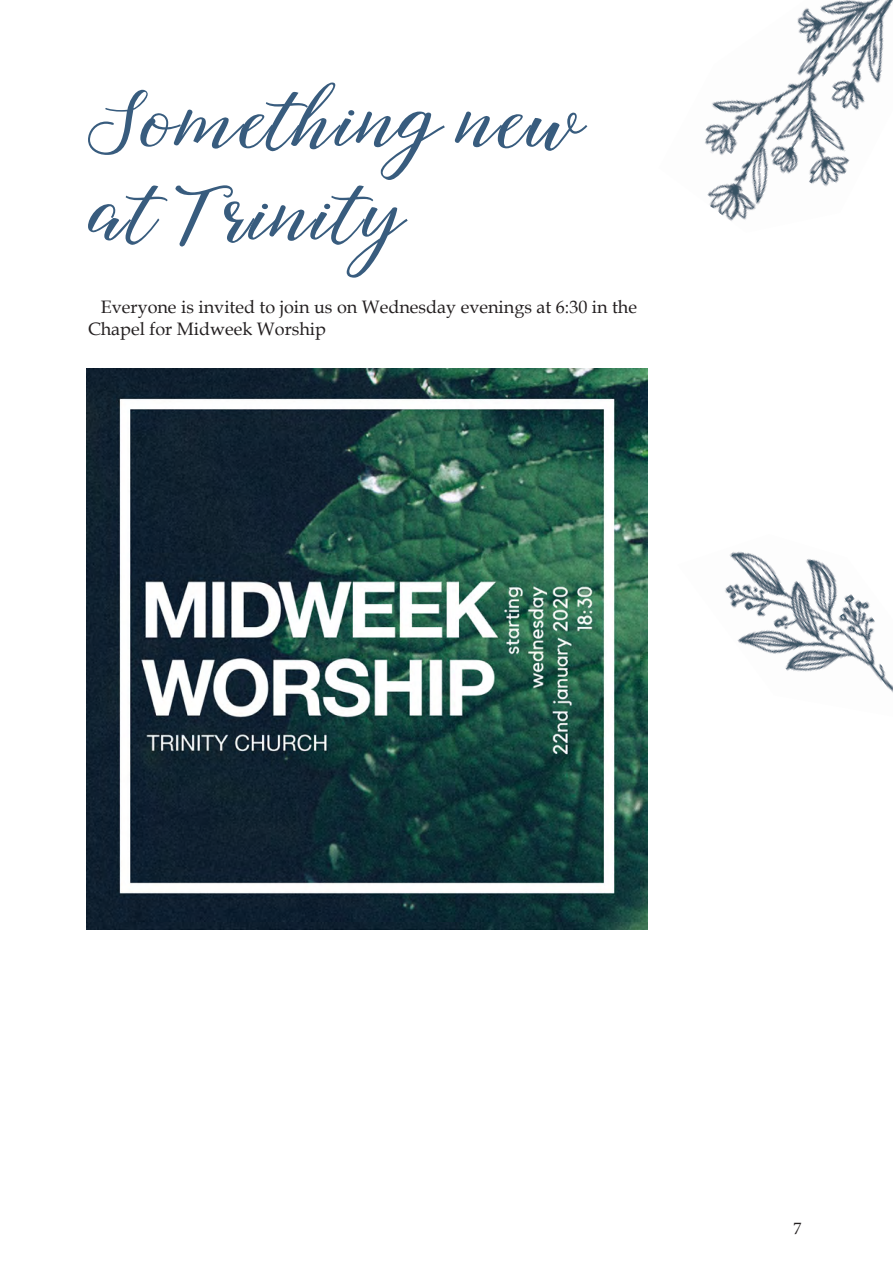
<style>
.page{position:relative;width:893px;height:1263px;background:#fff}
.page>*{position:absolute;margin:0;border:0;box-sizing:border-box;transform-origin:0 0}
.t1{font:78px/93.6px "Nightcall";letter-spacing:.03em;color:#385c7e}
.t2{font:18px/21.6px "Book Antiqua";color:#231f20}
.t3{font:18px "Minion Pro";color:#231f20}
</style>
<div class="page">
<img style="left:725px;top:551px;width:168px;height:142px">
<img style="left:705px;top:0;width:188px;height:221px">
<img style="left:87px;top:369px;width:560px;height:560px">
<h1 class="t1" style="left:88px;top:73px;width:496px">Something new at Trinity</h1>
<p class="t2" style="left:88px;top:296px;width:550px;text-indent:13px">Everyone is invited to join us on Wednesday evenings at 6:30 in the<br>Chapel for Midweek Worship</p>
<p class="t3" style="left:793px;top:1216px;width:10px">7</p>
</div>
